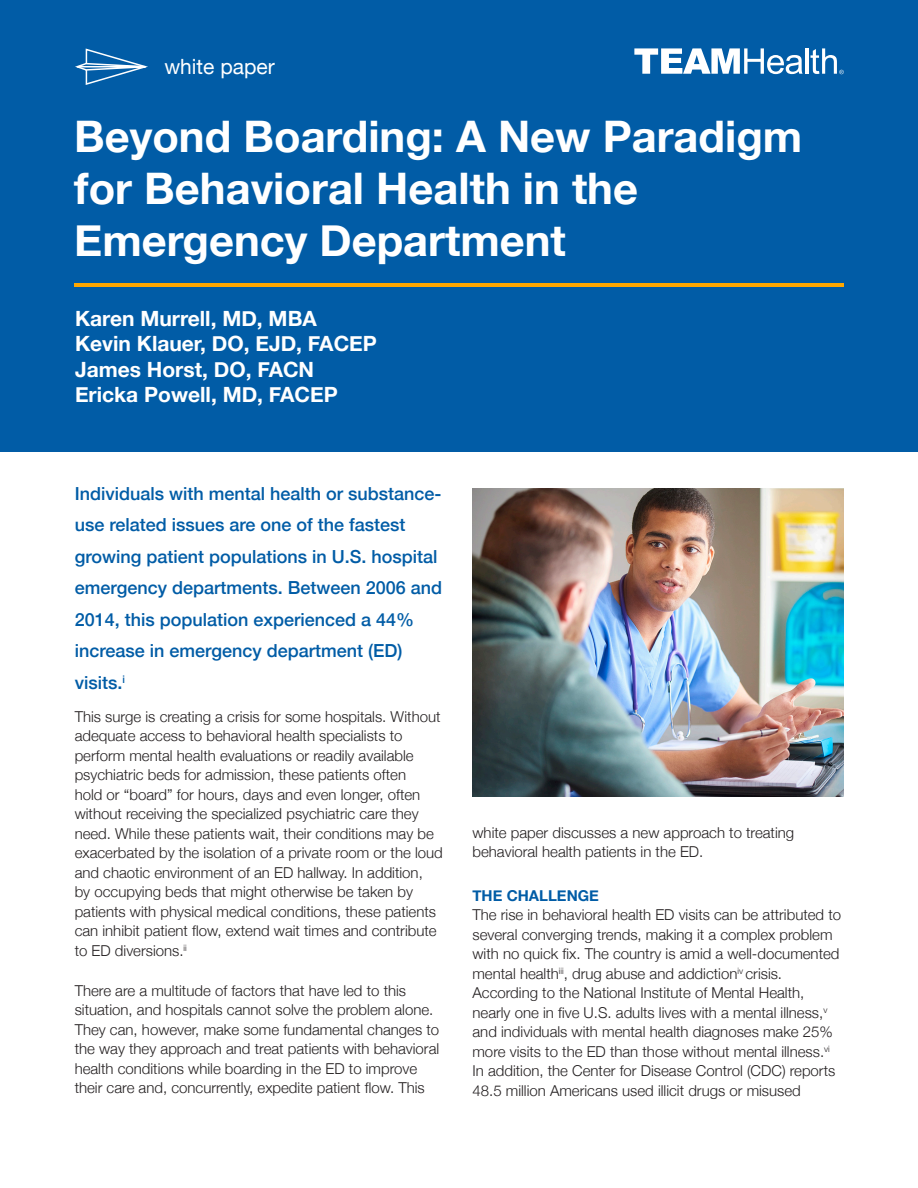
<style>
.page{position:relative;width:918px;height:1188px;background:#fff}
.page>*{position:absolute;margin:0;border:0;box-sizing:border-box;transform-origin:0 0}
.t1{font:700 43.5px/52.2px "Helvetica Neue";color:#fff}
.t2{font:700 21px "Helvetica Neue";color:#fff}
.t3{font:21px "Helvetica Neue";color:#fff}
.article_text{font:500 18px/31.5px "Helvetica Neue";color:#015ca6}
.article_text-2{font:300 15px/19.5px "Helvetica Neue";color:#231f20}
.article_text-3{font:700 15px "Helvetica Neue";color:#015ca6}
</style>
<div class="page">
<div style="left:0;top:0;width:918px;height:451px;background:#015ca6"></div>
<svg style="left:634px;top:48px;width:169px;height:26px"></svg>
<hr style="left:805px;top:48px;width:3px;height:26px;background:#fff">
<svg style="left:811px;top:48px;width:33px;height:26px"></svg>
<svg style="left:75px;top:48px;width:73px;height:37px"></svg>
<hr style="left:74px;top:284px;width:770px;height:3px;background:#ffa700">
<img style="left:472px;top:488px;width:372px;height:309px">
<p class="t3" style="left:164px;top:51px;width:112px">white paper</p>
<p class="t1" style="left:74px;top:111px;width:730px">Beyond Boarding: A New Paradigm for Behavioral Health in the<br>Emergency Department</p>
<p class="t2" style="left:75px;top:302px;width:243px">Karen Murrell, MD, MBA</p>
<p class="t2" style="left:75px;top:327px;width:303px">Kevin Klauer, DO, EJD, FACEP</p>
<p class="t2" style="left:75px;top:353px;width:241px">James Horst, DO, FACN</p>
<p class="t2" style="left:75px;top:378px;width:264px">Ericka Powell, MD, FACEP</p>
<p class="article_text" style="left:75px;top:476px;width:369px">Individuals with mental health or substance&shy;use related issues are one of the fastest growing patient populations in U.S. hospital emergency departments. Between 2006 and 2014, this population experienced a 44% increase in emergency department (ED) visits.<sup>i</sup></p>
<p class="article_text-2" style="left:75px;top:706px;width:370px">This surge is creating a crisis for some hospitals. Without adequate access to behavioral health specialists to perform mental health evaluations or readily available psychiatric beds for admission, these patients often<br>hold or “board” for hours, days and even longer, often without receiving the specialized psychiatric care they need. While these patients wait, their conditions may be exacerbated by the isolation of a private room or the loud and chaotic environment of an ED hallway. In addition,<br>by occupying beds that might otherwise be taken by patients with physical medical conditions, these patients can inhibit patient flow, extend wait times and contribute to ED diversions.<sup>ii</sup></p>
<p class="article_text-2" style="left:75px;top:979px;width:366px">There are a multitude of factors that have led to this situation, and hospitals cannot solve the problem alone.<br>They can, however, make some fundamental changes to the way they approach and treat patients with behavioral health conditions while boarding in the ED to improve their care and, concurrently, expedite patient flow. This</p>
<p class="article_text-2" style="left:472px;top:822px;width:323px">white paper discusses a new approach to treating behavioral health patients in the ED.</p>
<p class="article_text-3" style="left:472px;top:884px;width:128px">THE CHALLENGE</p>
<p class="article_text-2" style="left:472px;top:904px;width:370px">The rise in behavioral health ED visits can be attributed to several converging trends, making it a complex problem with no quick fix. The country is amid a well-documented mental health<sup>iii</sup>, drug abuse and addiction<sup>iv</sup> crisis.<br>According to the National Institute of Mental Health, nearly one in five U.S. adults lives with a mental illness,<sup>v </sup>and individuals with mental health diagnoses make 25% more visits to the ED than those without mental illness.<sup>vi </sup>In addition, the Center for Disease Control (CDC) reports 48.5 million Americans used illicit drugs or misused</p>
</div>
